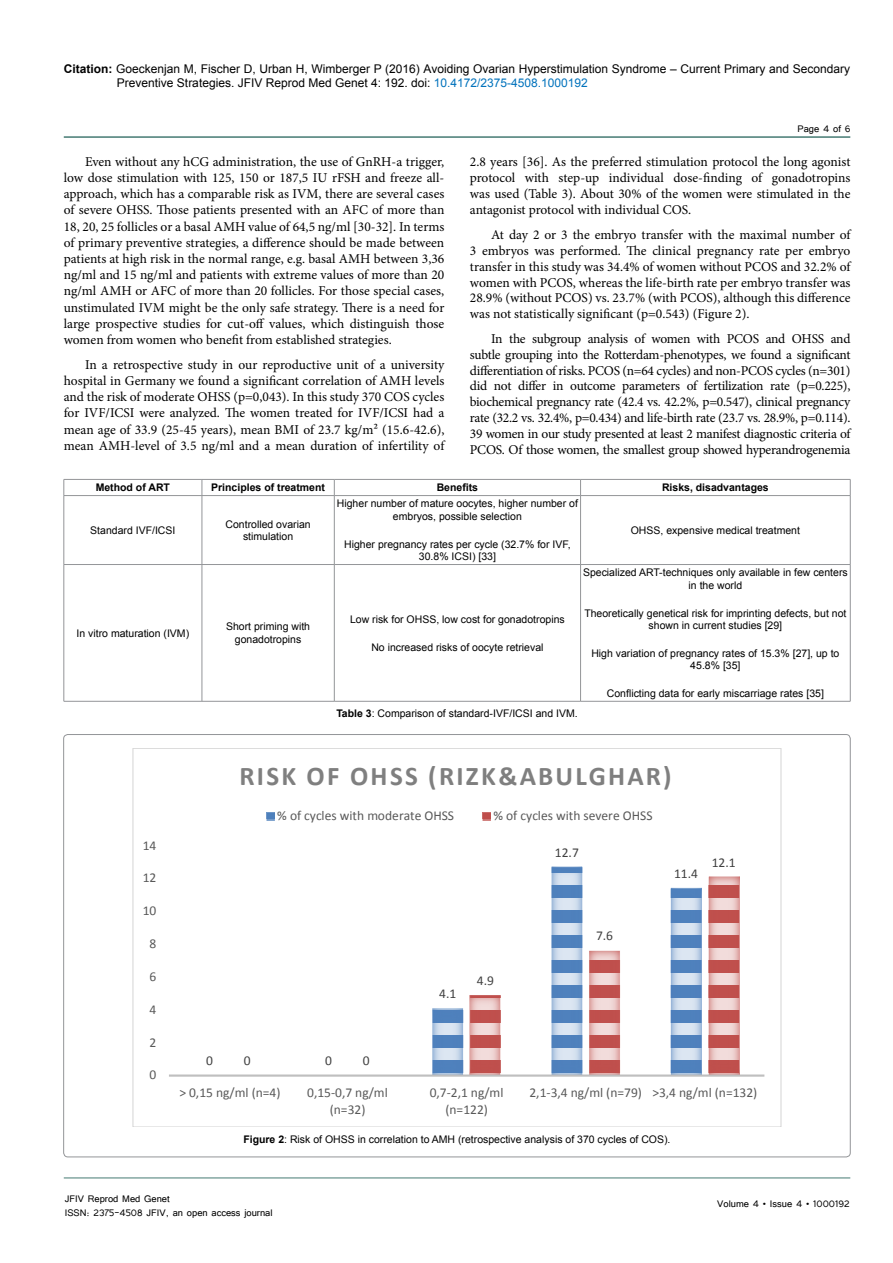
<style>
.page{position:relative;width:893px;height:1263px;background:#fff}
.page>*{position:absolute;margin:0;border:0;box-sizing:border-box;transform-origin:0 0}
.t1{font:700 27px "Calibri";letter-spacing:.085em;color:#7f7f7f}
.Body_Text{font:13.5px/16.2px "Minion Pro";letter-spacing:-.005em;color:#000;text-align:justify}
.t2{font:13.5px/16.6px "Calibri";color:#595959;text-align:center}
.t3{font:13.5px "Calibri";color:#404040}
.t4{font:12px/14.4px "Arial";color:#000}
.t5{font:12px/14.4px "Tunga";color:#000}
.Body_Text-2{font:10.5px/12.6px "Arial";color:#000;text-align:center}
.Body_Text-3{font:700 10.5px "Arial";color:#000}
.s1{font-weight:700}
.s2{color:#0072bc}
</style>
<div class="page">
<hr style="left:64px;top:1178px;width:786px;height:1px;background:#457a73">
<hr style="left:64px;top:136px;width:786px;height:2px;background:#457a73">
<hr style="left:64px;top:479px;width:138px;height:1px;background:#939598">
<svg style="left:64px;top:480px;width:1px;height:15px"></svg>
<hr style="left:202px;top:479px;width:132px;height:1px;background:#939598">
<svg style="left:202px;top:480px;width:1px;height:15px"></svg>
<hr style="left:334px;top:479px;width:247px;height:1px;background:#939598">
<svg style="left:334px;top:479px;width:1px;height:16px"></svg>
<hr style="left:581px;top:479px;width:269px;height:1px;background:#939598">
<svg style="left:580px;top:479px;width:1px;height:16px"></svg>
<svg style="left:850px;top:479px;width:1px;height:16px"></svg>
<hr style="left:64px;top:495px;width:138px;height:1px;background:#939598">
<hr style="left:64px;top:496px;width:1px;height:68px;background:#939598">
<hr style="left:202px;top:495px;width:132px;height:1px;background:#939598">
<hr style="left:202px;top:496px;width:1px;height:68px;background:#939598">
<hr style="left:334px;top:495px;width:247px;height:1px;background:#939598">
<hr style="left:334px;top:496px;width:1px;height:68px;background:#939598">
<hr style="left:581px;top:495px;width:269px;height:1px;background:#939598">
<hr style="left:580px;top:496px;width:1px;height:68px;background:#939598">
<hr style="left:850px;top:496px;width:1px;height:68px;background:#939598">
<hr style="left:64px;top:564px;width:138px;height:1px;background:#939598">
<hr style="left:64px;top:564px;width:1px;height:137px;background:#939598">
<hr style="left:202px;top:564px;width:132px;height:1px;background:#939598">
<hr style="left:202px;top:564px;width:1px;height:137px;background:#939598">
<hr style="left:334px;top:564px;width:247px;height:1px;background:#939598">
<hr style="left:334px;top:564px;width:1px;height:137px;background:#939598">
<hr style="left:581px;top:564px;width:269px;height:1px;background:#939598">
<hr style="left:580px;top:564px;width:1px;height:137px;background:#939598">
<hr style="left:850px;top:564px;width:1px;height:137px;background:#939598">
<hr style="left:64px;top:701px;width:138px;height:1px;background:#939598">
<hr style="left:202px;top:701px;width:132px;height:1px;background:#939598">
<hr style="left:334px;top:701px;width:247px;height:1px;background:#939598">
<hr style="left:581px;top:701px;width:269px;height:1px;background:#939598">
<img style="left:432px;top:867px;width:151px;height:207px">
<img style="left:470px;top:877px;width:269px;height:197px">
<hr style="left:169px;top:1074px;width:595px;height:3px;background:#bfbfbf">
<svg style="left:266px;top:813px;width:8px;height:7px"></svg>
<svg style="left:483px;top:813px;width:7px;height:7px"></svg>
<p class="t4" style="left:117px;top:61px;width:735px;text-indent:-53px"><span class="s1">Citation:</span> Goeckenjan M, Fischer D, Urban H, Wimberger P (2016) Avoiding Ovarian Hyperstimulation Syndrome – Current Primary and Secondary<br>Preventive Strategies. JFIV Reprod Med Genet 4: 192. doi: <span class="s2">10.4172/2375-4508.1000192</span></p>
<p class="Body_Text" style="left:64px;top:153px;width:382px;text-indent:21px">Even without any hCG administration, the use of GnRH-a trigger, low dose stimulation with 125, 150 or 187,5 IU rFSH and freeze all&shy;approach, which has a comparable risk as IVM, there are several cases of severe OHSS. Those patients presented with an AFC of more than 18, 20, 25 follicles or a basal AMH value of 64,5 ng/ml [30-32]. In terms of primary preventive strategies, a difference should be made between patients at high risk in the normal range, e.g. basal AMH between 3,36 ng/ml and 15 ng/ml and patients with extreme values of more than 20 ng/ml AMH or AFC of more than 20 follicles. For those special cases, unstimulated IVM might be the only safe strategy. There is a need for large prospective studies for cut-off values, which distinguish those women from women who benefit from established strategies.</p>
<p class="Body_Text" style="left:64px;top:356px;width:382px;text-indent:21px">In a retrospective study in our reproductive unit of a university hospital in Germany we found a significant correlation of AMH levels and the risk of moderate OHSS (p=0,043). In this study 370 COS cycles for IVF/ICSI were analyzed. The women treated for IVF/ICSI had a mean age of 33.9 (25-45 years), mean BMI of 23.7 kg/m² (15.6-42.6), mean AMH-level of 3.5 ng/ml and a mean duration of infertility of</p>
<p class="t5" style="left:797px;top:120px;width:55px">Page 4 of 6</p>
<p class="Body_Text" style="left:470px;top:153px;width:382px">2.8 years [36]. As the preferred stimulation protocol the long agonist protocol with step-up individual dose-finding of gonadotropins was used (Table 3). About 30% of the women were stimulated in the antagonist protocol with individual COS.</p>
<p class="Body_Text" style="left:470px;top:227px;width:382px;text-indent:21px">At day 2 or 3 the embryo transfer with the maximal number of 3 embryos was performed. The clinical pregnancy rate per embryo transfer in this study was 34.4% of women without PCOS and 32.2% of women with PCOS, whereas the life-birth rate per embryo transfer was 28.9% (without PCOS) vs. 23.7% (with PCOS), although this difference was not statistically significant (p=0.543) (Figure 2).</p>
<p class="Body_Text" style="left:470px;top:331px;width:382px;text-indent:21px">In the subgroup analysis of women with PCOS and OHSS and subtle grouping into the Rotterdam-phenotypes, we found a significant differentiation of risks. PCOS (n=64 cycles) and non-PCOS cycles (n=301) did not differ in outcome parameters of fertilization rate (p=0.225), biochemical pregnancy rate (42.4 vs. 42.2%, p=0.547), clinical pregnancy rate (32.2 vs. 32.4%, p=0.434) and life-birth rate (23.7 vs. 28.9%, p=0.114).<br>39 women in our study presented at least 2 manifest diagnostic criteria of PCOS. Of those women, the smallest group showed hyperandrogenemia</p>
<p class="Body_Text-3" style="left:96px;top:481px;width:76px">Method of ART</p>
<p class="Body_Text-3" style="left:211px;top:481px;width:115px">Principles of treatment</p>
<p class="Body_Text-3" style="left:437px;top:481px;width:43px">Benefits</p>
<p class="Body_Text-3" style="left:662px;top:481px;width:108px">Risks, disadvantages</p>
<p class="Body_Text-2" style="left:90px;top:524px;width:87px">Standard IVF/ICSI</p>
<p class="Body_Text-2" style="left:225px;top:518px;width:87px">Controlled ovarian stimulation</p>
<p class="Body_Text-2" style="left:337px;top:498px;width:243px">Higher number of mature oocytes, higher number of embryos, possible selection</p>
<p class="Body_Text-2" style="left:344px;top:538px;width:228px">Higher pregnancy rates per cycle (32.7% for IVF,<br>30.8% ICSI) [33]</p>
<p class="Body_Text-2" style="left:631px;top:524px;width:171px">OHSS, expensive medical treatment</p>
<p class="Body_Text-2" style="left:77px;top:627px;width:114px">In vitro maturation (IVM)</p>
<p class="Body_Text-2" style="left:226px;top:620px;width:86px">Short priming with gonadotropins</p>
<p class="Body_Text-2" style="left:350px;top:613px;width:216px">Low risk for OHSS, low cost for gonadotropins</p>
<p class="Body_Text-2" style="left:371px;top:641px;width:174px">No increased risks of oocyte retrieval</p>
<p class="Body_Text-2" style="left:583px;top:566px;width:266px">Specialized ART-techniques only available in few centers in the world</p>
<p class="Body_Text-2" style="left:584px;top:607px;width:264px">Theoretically genetical risk for imprinting defects, but not shown in current studies [29]</p>
<p class="Body_Text-2" style="left:591px;top:647px;width:250px">High variation of pregnancy rates of 15.3% [27], up to<br>45.8% [35]</p>
<p class="Body_Text-2" style="left:607px;top:687px;width:219px">Conflicting data for early miscarriage rates [35]</p>
<p class="Body_Text-2" style="left:336px;top:708px;width:243px"><span class="s1">Table 3</span>: Comparison of standard-IVF/ICSI and IVM.</p>
<p class="t2" style="left:143px;top:837px;width:15px">14</p>
<p class="t2" style="left:143px;top:870px;width:15px">12</p>
<p class="t2" style="left:143px;top:902px;width:15px">10</p>
<p class="t2" style="left:150px;top:935px;width:8px">8</p>
<p class="t2" style="left:150px;top:968px;width:8px">6</p>
<p class="t2" style="left:150px;top:1001px;width:8px">4</p>
<p class="t2" style="left:150px;top:1034px;width:8px">2</p>
<p class="t2" style="left:150px;top:1067px;width:8px">0</p>
<p class="t1" style="left:239px;top:759px;width:434px">RISK OF OHSS (RIZK&amp;ABULGHAR)</p>
<p class="t2" style="left:277px;top:808px;width:178px">% of cycles with moderate OHSS</p>
<p class="t2" style="left:493px;top:808px;width:161px">% of cycles with severe OHSS</p>
<p class="t3" style="left:555px;top:844px;width:25px">12.7</p>
<p class="t3" style="left:674px;top:865px;width:25px">11.4</p>
<p class="t3" style="left:712px;top:853px;width:25px">12.1</p>
<p class="t3" style="left:439px;top:985px;width:19px">4.1</p>
<p class="t3" style="left:477px;top:972px;width:19px">4.9</p>
<p class="t3" style="left:596px;top:927px;width:19px">7.6</p>
<p class="t3" style="left:206px;top:1052px;width:8px">0</p>
<p class="t3" style="left:325px;top:1052px;width:8px">0</p>
<p class="t3" style="left:244px;top:1052px;width:8px">0</p>
<p class="t3" style="left:363px;top:1052px;width:8px">0</p>
<p class="t2" style="left:179px;top:1084px;width:103px">&gt; 0,15 ng/ml (n=4)</p>
<p class="t2" style="left:307px;top:1084px;width:82px">0,15-0,7 ng/ml (n=32)</p>
<p class="t2" style="left:430px;top:1084px;width:75px">0,7-2,1 ng/ml (n=122)</p>
<p class="t2" style="left:529px;top:1084px;width:229px">2,1-3,4 ng/ml (n=79) &gt;3,4 ng/ml (n=132)</p>
<p class="Body_Text-2" style="left:243px;top:1133px;width:429px"><span class="s1">Figure 2</span>: Risk of OHSS in correlation to AMH (retrospective analysis of 370 cycles of COS).</p>
<p class="t5" style="left:65px;top:1190px;width:209px">JFIV Reprod Med Genet<br>ISSN: 2375-4508 JFIV, an open access journal</p>
<p class="t5" style="left:717px;top:1196px;width:134px">Volume 4 • Issue 4 • 1000192</p>
</div>
